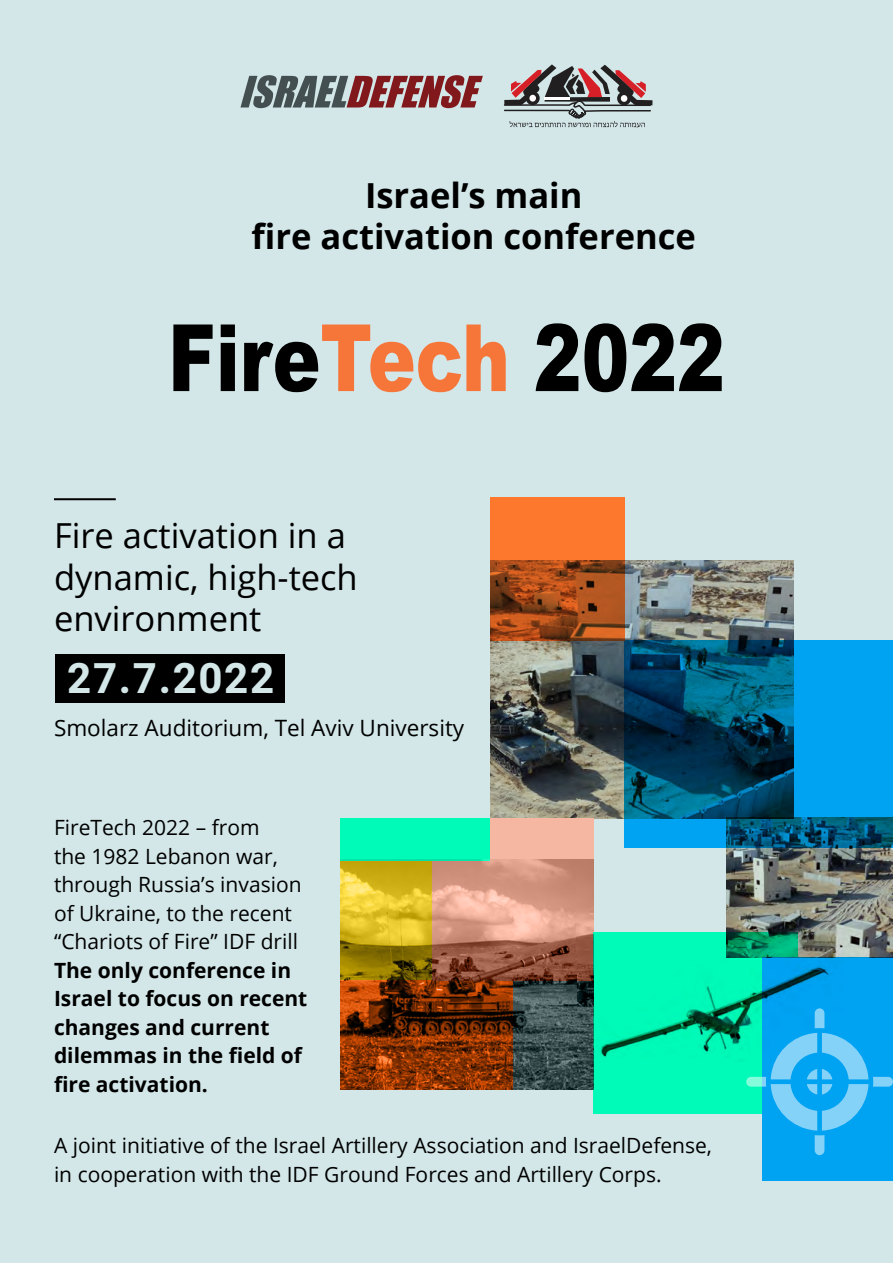
<style>
.page{position:relative;width:893px;height:1263px;background:#d3e7e9}
.page>*{position:absolute;margin:0;border:0;box-sizing:border-box;transform-origin:0 0}
.t1{font:900 93px "Arial";color:#000;scale:.77 1}
.t2{font:42px "Heebo";letter-spacing:.04em;color:#d3e7e9}
.t3{font:34.5px/41.4px "Open Sans";color:#000}
.t4{font:700 34.5px/41.4px "Open Sans";color:#000;text-align:center}
.t5{font:22.5px "Open Sans";color:#000}
.t6{font:21px/28.5px "Open Sans";color:#000}
.t7{font:700 21px/28.5px "Open Sans";color:#000}
.s1{color:#f6763a}
</style>
<div class="page">
<svg style="left:504px;top:64px;width:148px;height:63px"></svg>
<svg style="left:240px;top:75px;width:243px;height:33px"></svg>
<div style="left:55px;top:654px;width:230px;height:48px;background:#000"></div>
<hr style="left:54px;top:498px;width:62px;height:2px;background:#000">
<div style="left:625px;top:640px;width:268px;height:207px;background:#00a2f2"></div>
<div style="left:490px;top:498px;width:135px;height:143px;background:#fd782c"></div>
<img style="left:490px;top:561px;width:304px;height:257px">
<div style="left:432px;top:818px;width:162px;height:162px;background:#f6b7a2"></div>
<div style="left:594px;top:932px;width:204px;height:181px;background:#00fab8"></div>
<div style="left:341px;top:818px;width:149px;height:42px;background:#00fab8"></div>
<img style="left:341px;top:860px;width:253px;height:229px">
<div style="left:762px;top:957px;width:131px;height:223px;background:#00a2f2"></div>
<svg style="left:746px;top:1039px;width:147px;height:116px"></svg>
<img style="left:600px;top:913px;width:243px;height:174px">
<img style="left:727px;top:817px;width:166px;height:140px">
<h3 class="t4" style="left:252px;top:174px;width:446px">Israel s’ main<br>fire activation conference</h3>
<h1 class="t1" style="left:168px;top:290px;width:724px">Fire<span class="s1">Tech</span> 2022</h1>
<h3 class="t3" style="left:54px;top:514px;width:305px">Fire activation in a dynamic, high-tech environment</h3>
<h2 class="t2" style="left:67px;top:649px;width:209px">27.7.2022</h2>
<p class="t5" style="left:54px;top:712px;width:412px">Smolarz Auditorium, Tel Aviv University</p>
<p class="t6" style="left:54px;top:813px;width:249px">FireTech 2022 – from<br>the 1982 Lebanon war, through Russia s’ invasion of Ukraine, to the recent “Chariots of Fire” IDF drill</p>
<p class="t7" style="left:54px;top:955px;width:255px">The only conference in<br>Israel to focus on recent changes and current dilemmas in the field of fire activation.</p>
<p class="t6" style="left:54px;top:1131px;width:660px">A joint initiative of the Israel Artillery Association and IsraelDefense, in cooperation with the IDF Ground Forces and Artillery Corps.</p>
</div>
